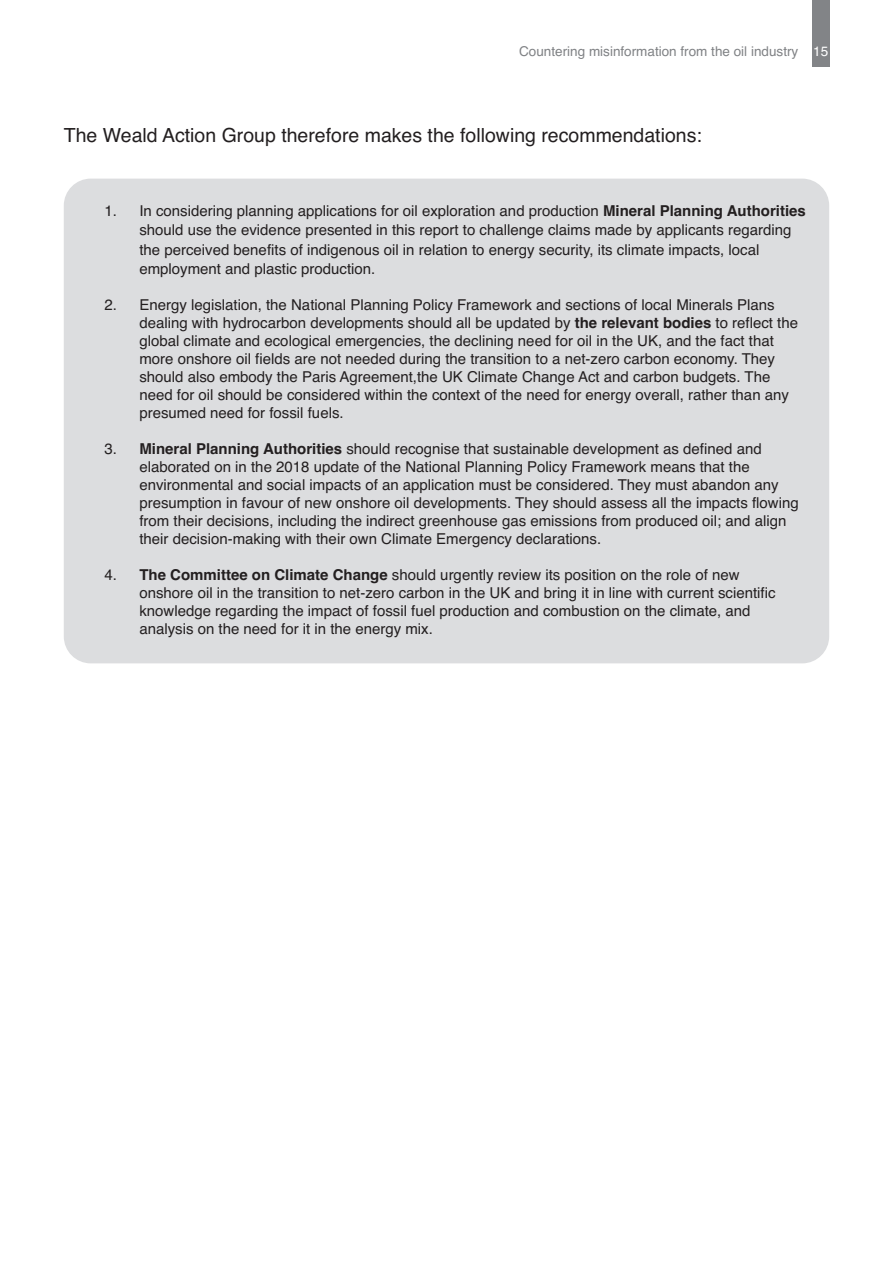
<style>
.page{position:relative;width:893px;height:1263px;background:#fff}
.page>*{position:absolute;margin:0;border:0;box-sizing:border-box;transform-origin:0 0}
.t1{font:19.5px "Helvetica";color:#231f20}
.t2{font:15px/18px "Helvetica";color:#231f20}
.t3{font:13.5px "Helvetica";color:#808285}
.s1{color:#fff}
.s2{font-weight:700}
</style>
<div class="page">
<div style="left:64px;top:179px;width:765px;height:484px;background:#dcdddf;border-radius:27px"></div>
<div style="left:812px;top:0;width:17px;height:67px;background:#828487"></div>
<p class="t3" style="left:519px;top:43px;width:310px">Countering misinformation from the oil industry <span class="s1">15</span></p>
<h1 class="t1" style="left:64px;top:124px;width:640px">The Weald Action Group therefore makes the following recommendations:</h1>
<p class="t2" style="left:139px;top:201px;width:668px;line-height:19.5px;text-indent:-35px">1. In considering planning applications for oil exploration and production <span class="s2">Mineral Planning Authorities </span>should use the evidence presented in this report to challenge claims made by applicants regarding the perceived benefits of indigenous oil in relation to energy security, its climate impacts, local employment and plastic production.</p>
<p class="t2" style="left:139px;top:296px;width:660px;text-indent:-35px">2. Energy legislation, the National Planning Policy Framework and sections of local Minerals Plans dealing with hydrocarbon developments should all be updated by <span class="s2">the relevant bodies</span> to reflect the global climate and ecological emergencies, the declining need for oil in the UK, and the fact that more onshore oil fields are not needed during the transition to a net-zero carbon economy. They should also embody the Paris Agreement,the UK Climate Change Act and carbon budgets. The need for oil should be considered within the context of the need for energy overall, rather than any presumed need for fossil fuels.</p>
<p class="t2" style="left:139px;top:440px;width:661px;text-indent:-35px">3. <span class="s2">Mineral Planning Authorities</span> should recognise that sustainable development as defined and elaborated on in the 2018 update of the National Planning Policy Framework means that the environmental and social impacts of an application must be considered. They must abandon any presumption in favour of new onshore oil developments. They should assess all the impacts flowing from their decisions, including the indirect greenhouse gas emissions from produced oil; and align their decision-making with their own Climate Emergency declarations.</p>
<p class="t2" style="left:139px;top:566px;width:638px;text-indent:-35px">4. <span class="s2">The Committee on Climate Change</span> should urgently review its position on the role of new onshore oil in the transition to net-zero carbon in the UK and bring it in line with current scientific knowledge regarding the impact of fossil fuel production and combustion on the climate, and analysis on the need for it in the energy mix.</p>
</div>
